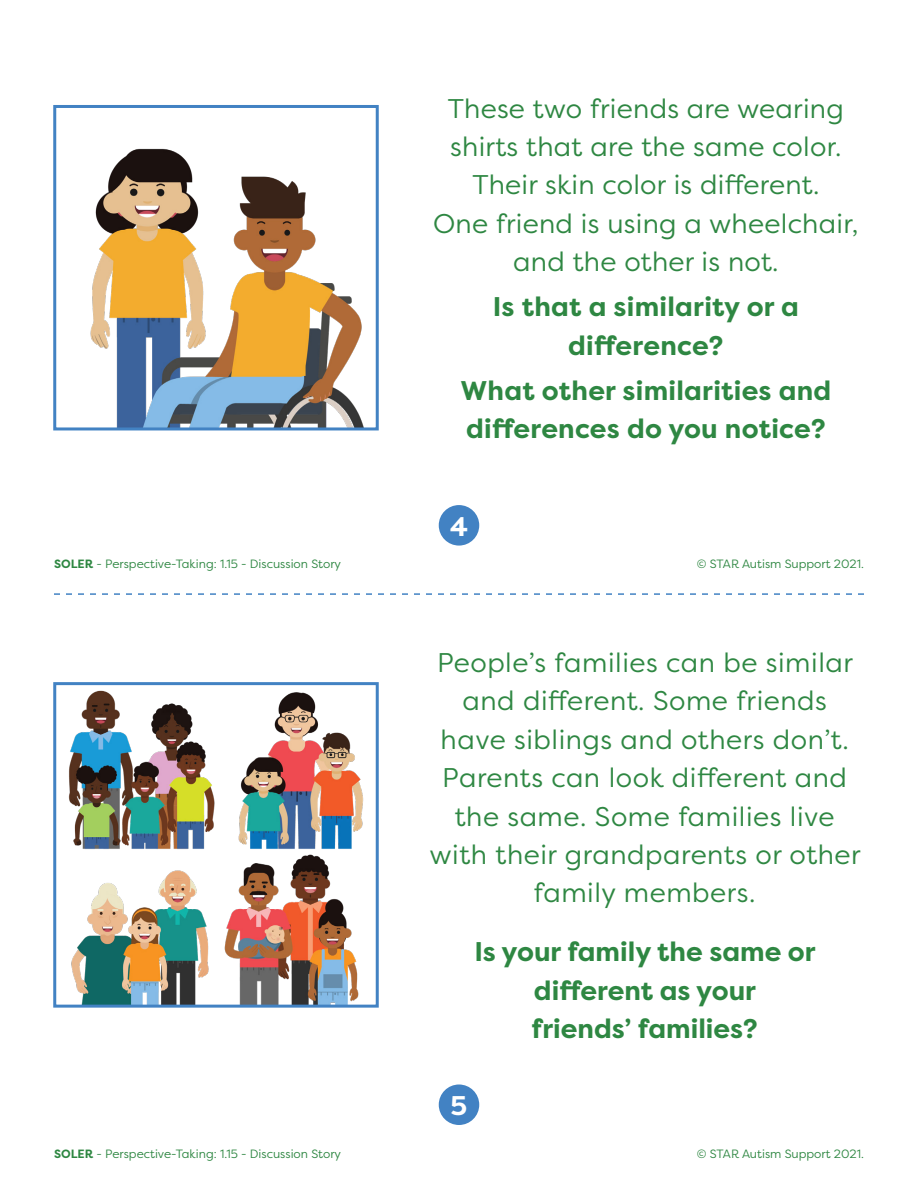
<style>
.page{position:relative;width:918px;height:1188px;background:#fff}
.page>*{position:absolute;margin:0;border:0;box-sizing:border-box;transform-origin:0 0}
.VS_Header_Descriptio{font:27px/38.4px "Filson Pro";letter-spacing:.015em;color:#2e8742;text-align:center}
.VS_Header_Descriptio-2{font:700 27px/38.4px "Filson Pro";letter-spacing:.005em;color:#2e8742;text-align:center}
.VS_Header_Descriptio-3{font:700 27px "Filson Pro";color:#fff}
.t1{font:12px "Filson Pro";color:#2e8742}
.s1{font-weight:700}
</style>
<div class="page">
<svg style="left:54px;top:593px;width:810px;height:2px"></svg>
<div style="left:439px;top:1084px;width:40px;height:41px;background:#4282c3;border-radius:50%"></div>
<div style="left:439px;top:505px;width:40px;height:41px;background:#4282c3;border-radius:50%"></div>
<img style="left:90px;top:148px;width:274px;height:278px">
<div style="left:53px;top:105px;width:326px;height:325px;border:3px solid #4282c3"></div>
<img style="left:68px;top:690px;width:296px;height:314px">
<div style="left:53px;top:682px;width:326px;height:326px;border:3px solid #4282c3"></div>
<p class="VS_Header_Descriptio" style="left:433px;top:88px;width:427px">These two friends are wearing shirts that are the same color.<br>Their skin color is different.<br>One friend is using a wheelchair, and the other is not.</p>
<p class="VS_Header_Descriptio-2" style="left:493px;top:288px;width:308px">Is that a similarity or a difference?</p>
<p class="VS_Header_Descriptio-2" style="left:460px;top:372px;width:373px;text-align:left">What other similarities and differences do you notice?</p>
<p class="VS_Header_Descriptio-3" style="left:450px;top:509px;width:19px">4</p>
<p class="t1" style="left:54px;top:556px;width:289px"><span class="s1">SOLER</span> - Perspective-Taking: 1.15 - Discussion Story</p>
<p class="t1" style="left:697px;top:556px;width:169px">© STAR Autism Support 2021.</p>
<p class="VS_Header_Descriptio" style="left:429px;top:643px;width:433px">People’s families can be similar and different. Some friends have siblings and others don’t.<br>Parents can look different and the same. Some families live with their grandparents or other family members.</p>
<p class="VS_Header_Descriptio-2" style="left:474px;top:933px;width:343px">Is your family the same or different as your<br>friends’ families?</p>
<p class="VS_Header_Descriptio-3" style="left:451px;top:1089px;width:18px">5</p>
<p class="t1" style="left:54px;top:1146px;width:289px"><span class="s1">SOLER</span> - Perspective-Taking: 1.15 - Discussion Story</p>
<p class="t1" style="left:697px;top:1146px;width:169px">© STAR Autism Support 2021.</p>
</div>
